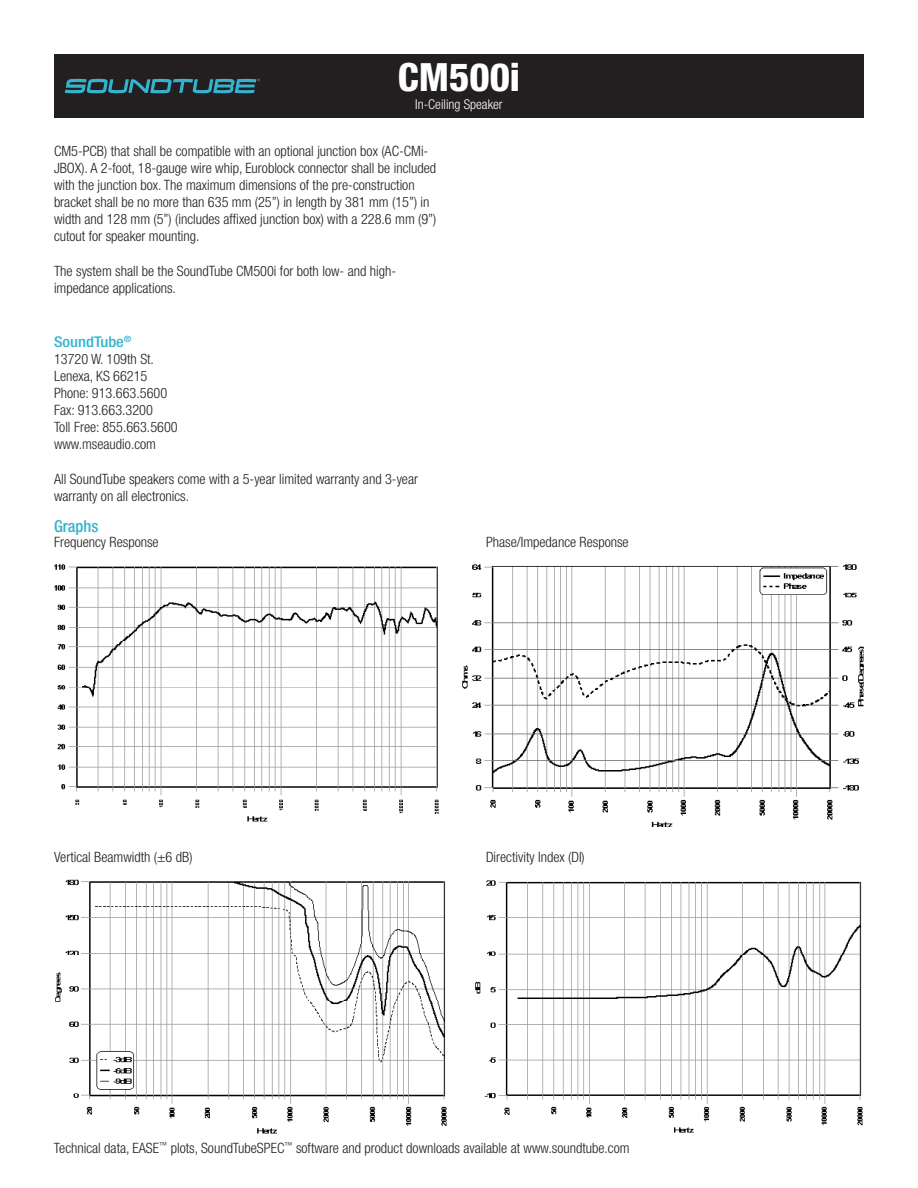
<style>
.page{position:relative;width:918px;height:1188px;background:#fff}
.page>*{position:absolute;margin:0;border:0;box-sizing:border-box;transform-origin:0 0}
.t1{font:800 condensed 39px "Helvetica Neue LT Std";color:#fff}
.t2{font:500 condensed 16.5px "Helvetica Neue LT Std";color:#35b3ce}
.t3{font:500 condensed 14.85px "Helvetica Neue LT Std";color:#35b3ce;scale:1.11 1}
.t4{font:300 condensed 14.25px/17.1px "Helvetica Neue LT Std";color:#201d1e}
.t5{font:300 condensed 14.25px "Helvetica Neue LT Std";color:#231f20}
.t6{font:300 condensed 13.5px "Helvetica Neue LT Std";color:#fff}
</style>
<div class="page">
<div style="left:54px;top:54px;width:810px;height:64px;background:#231f20"></div>
<svg style="left:65px;top:79px;width:195px;height:14px"></svg>
<img style="left:54px;top:565px;width:385px;height:257px">
<img style="left:462px;top:565px;width:402px;height:262px">
<img style="left:475px;top:880px;width:388px;height:253px">
<img style="left:55px;top:879px;width:392px;height:255px">
<p class="t1" style="left:398px;top:53px;width:124px">CM500i</p>
<p class="t6" style="left:415px;top:96px;width:89px">In-Ceiling Speaker</p>
<p class="t4" style="left:54px;top:142px;width:384px">CM5-PCB) that shall be compatible with an optional junction box (AC-CMi-JBOX). A 2-foot, 18-gauge wire whip, Euroblock connector shall be included with the junction box. The maximum dimensions of the pre-construction bracket shall be no more than 635 mm (25”) in length by 381 mm (15”) in width and 128 mm (5”) (includes affixed junction box) with a 228.6 mm (9”) cutout for speaker mounting.</p>
<p class="t4" style="left:54px;top:262px;width:344px">The system shall be the SoundTube CM500i for both low- and high&shy;impedance applications.</p>
<p class="t3" style="left:54px;top:333px;width:71px">SoundTube<sup>®</sup></p>
<p class="t5" style="left:54px;top:351px;width:102px">13720 W. 109th St.</p>
<p class="t5" style="left:54px;top:368px;width:95px">Lenexa, KS 66215</p>
<p class="t5" style="left:54px;top:385px;width:115px">Phone: 913.663.5600</p>
<p class="t5" style="left:54px;top:402px;width:100px">Fax: 913.663.3200</p>
<p class="t5" style="left:54px;top:419px;width:125px">Toll Free: 855.663.5600</p>
<p class="t5" style="left:54px;top:436px;width:104px">www.mseaudio.com</p>
<p class="t4" style="left:54px;top:470px;width:366px">All SoundTube speakers come with a 5-year limited warranty and 3-year warranty on all electronics.</p>
<p class="t2" style="left:54px;top:516px;width:46px">Graphs</p>
<p class="t4" style="left:54px;top:534px;width:106px">Frequency Response</p>
<p class="t4" style="left:486px;top:534px;width:144px">Phase/Impedance Response</p>
<p class="t4" style="left:54px;top:849px;width:140px">Vertical Beamwidth (±6 dB)</p>
<p class="t4" style="left:486px;top:849px;width:100px">Directivity Index (DI)</p>
<p class="t4" style="left:54px;top:1139px;width:577px">Technical data, EASE<sup>™</sup> plots, SoundTubeSPEC<sup>™</sup> software and product downloads available at www.soundtube.com</p>
</div>
